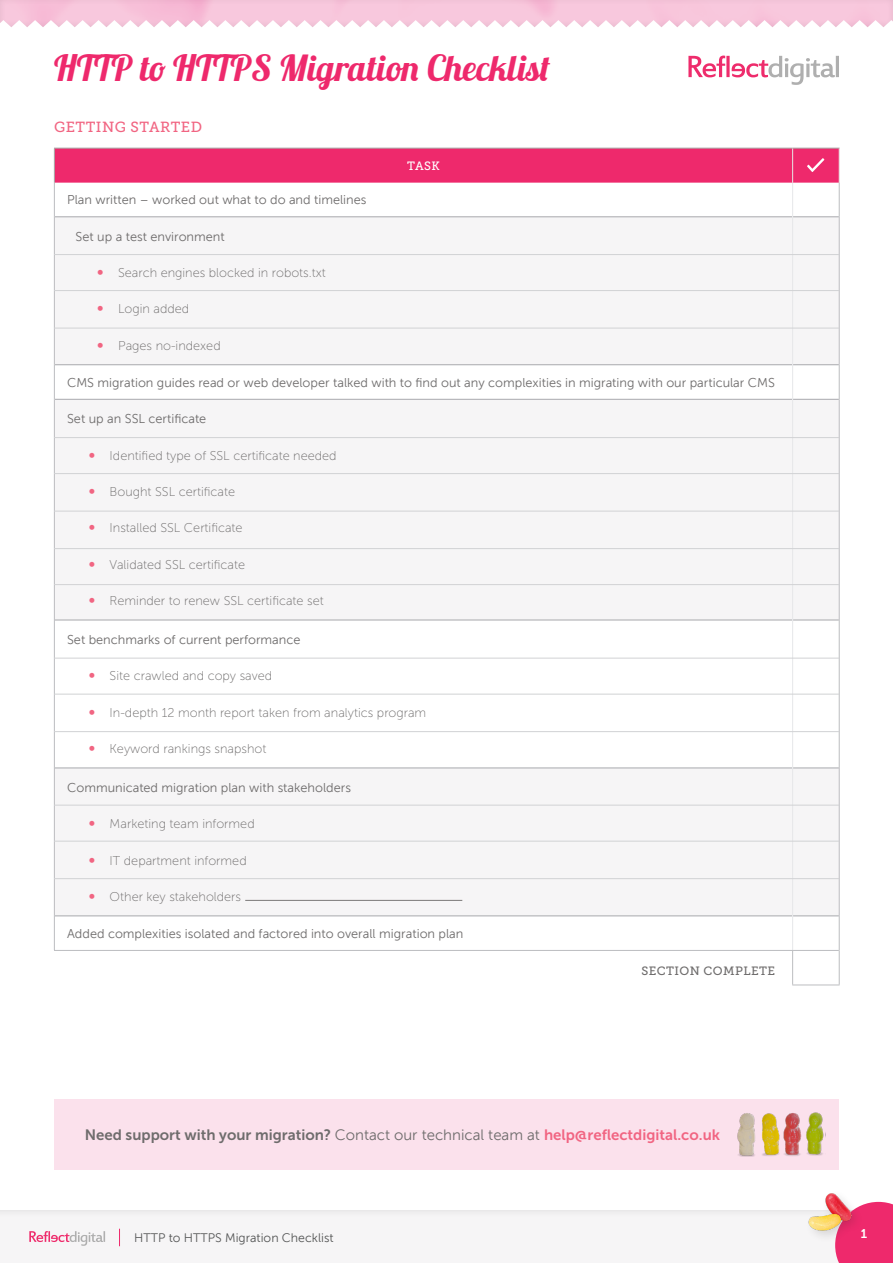
<style>
.page{position:relative;width:893px;height:1263px;background:#fff}
.page>*{position:absolute;margin:0;border:0;box-sizing:border-box;transform-origin:0 0}
.H1_Main_Title{font:36px "Lobster 1.3";color:#ee296c}
.Body_Text{font:15px "Museo Sans 700";color:#6e6c6c}
.Sub_Title{font:14.7px "Museo Slab 500";letter-spacing:.035em;color:#f16582}
.t1{font:12.75px "Museo Sans 100";color:#6e6c6c}
.Body_Text-2{font:12.75px "Museo Sans 300";color:#6e6c6c}
.t2{font:12.6px "Museo Slab 700";color:#fff}
.t3{font:12.3px "Museo Sans 300";color:#545555}
.Sub_Title_White_Cent{font:12px "Museo Slab 500";letter-spacing:.035em;color:#6e6c6c}
.Sub_Title_White_Cent-2{font:12px "Museo Slab 500";color:#fff}
.s1{font-family:"Museo Sans 300"}
.s2{color:#f16582}
</style>
<div class="page">
<div style="left:0;top:1208px;width:893px;height:55px;background:#f6f5f6"></div>
<div style="left:835px;top:1202px;width:58px;height:61px;background:#ee296c"></div>
<svg style="left:29px;top:1231px;width:76px;height:15px"></svg>
<svg style="left:119px;top:1229px;width:1px;height:17px"></svg>
<div style="left:0;top:0;width:893px;height:30px;background:#231f20;opacity:.12"></div>
<div style="left:821px;top:1189px;width:43px;height:44px;background:#ee296c"></div>
<img style="left:821px;top:1189px;width:48px;height:43px">
<div style="left:805px;top:1209px;width:48px;height:34px;background:#231f20;opacity:.15"></div>
<img style="left:801px;top:1210px;width:51px;height:32px">
<svg style="left:0;top:20px;width:893px;height:10px"></svg>
<svg style="left:688px;top:56px;width:151px;height:29px"></svg>
<svg style="left:55px;top:218px;width:784px;height:698px;fill:#f6f5f6"></svg>
<hr style="left:839px;top:148px;width:1px;height:35px;background:#e7e4e4">
<hr style="left:55px;top:217px;width:737px;height:1px;background:#a8a9ad">
<hr style="left:793px;top:217px;width:46px;height:1px;background:#a8a9ad">
<hr style="left:55px;top:364px;width:737px;height:1px;background:#a8a9ad">
<hr style="left:793px;top:364px;width:46px;height:1px;background:#a8a9ad">
<hr style="left:55px;top:399px;width:737px;height:1px;background:#a8a9ad">
<hr style="left:793px;top:399px;width:46px;height:1px;background:#a8a9ad">
<hr style="left:55px;top:620px;width:737px;height:1px;background:#a8a9ad">
<hr style="left:793px;top:620px;width:46px;height:1px;background:#a8a9ad">
<hr style="left:55px;top:768px;width:737px;height:1px;background:#a8a9ad">
<hr style="left:793px;top:768px;width:46px;height:1px;background:#a8a9ad">
<hr style="left:55px;top:916px;width:737px;height:1px;background:#a8a9ad">
<hr style="left:793px;top:916px;width:46px;height:1px;background:#a8a9ad">
<hr style="left:792px;top:183px;width:1px;height:34px;background:#e6e7e9">
<hr style="left:792px;top:217px;width:1px;height:148px;background:#e6e7e9">
<hr style="left:792px;top:365px;width:1px;height:34px;background:#e6e7e9">
<hr style="left:792px;top:399px;width:1px;height:221px;background:#e6e7e9">
<hr style="left:792px;top:620px;width:1px;height:148px;background:#e6e7e9">
<hr style="left:792px;top:768px;width:1px;height:148px;background:#e6e7e9">
<hr style="left:792px;top:916px;width:1px;height:34px;background:#e6e7e9">
<hr style="left:54px;top:183px;width:1px;height:34px;background:#bcbdc0">
<hr style="left:839px;top:183px;width:1px;height:34px;background:#bcbdc0">
<hr style="left:54px;top:217px;width:1px;height:148px;background:#bcbdc0">
<hr style="left:839px;top:217px;width:1px;height:148px;background:#bcbdc0">
<hr style="left:54px;top:365px;width:1px;height:34px;background:#bcbdc0">
<hr style="left:839px;top:365px;width:1px;height:34px;background:#bcbdc0">
<hr style="left:54px;top:399px;width:1px;height:221px;background:#bcbdc0">
<hr style="left:839px;top:399px;width:1px;height:221px;background:#bcbdc0">
<hr style="left:54px;top:620px;width:1px;height:148px;background:#bcbdc0">
<hr style="left:839px;top:620px;width:1px;height:148px;background:#bcbdc0">
<hr style="left:54px;top:768px;width:1px;height:148px;background:#bcbdc0">
<hr style="left:839px;top:768px;width:1px;height:148px;background:#bcbdc0">
<hr style="left:54px;top:916px;width:1px;height:34px;background:#bcbdc0">
<hr style="left:839px;top:916px;width:1px;height:34px;background:#bcbdc0">
<hr style="left:54px;top:950px;width:739px;height:1px;background:#bcbdc0">
<hr style="left:792px;top:951px;width:1px;height:33px;background:#bcbdc0">
<hr style="left:839px;top:950px;width:1px;height:34px;background:#bcbdc0">
<hr style="left:792px;top:984px;width:48px;height:1px;background:#bcbdc0">
<hr style="left:793px;top:950px;width:46px;height:1px;background:#bcbdc0">
<div style="left:54px;top:148px;width:785px;height:35px;background:#ee296c"></div>
<hr style="left:245px;top:900px;width:217px;height:1px;background:#7b7979">
<hr style="left:54px;top:254px;width:785px;height:1px;background:#d1d2d4">
<hr style="left:54px;top:290px;width:785px;height:1px;background:#d1d2d4">
<hr style="left:54px;top:328px;width:785px;height:1px;background:#d1d2d4">
<hr style="left:54px;top:437px;width:785px;height:1px;background:#d1d2d4">
<hr style="left:54px;top:473px;width:785px;height:1px;background:#d1d2d4">
<hr style="left:54px;top:511px;width:785px;height:1px;background:#d1d2d4">
<hr style="left:54px;top:548px;width:785px;height:1px;background:#d1d2d4">
<hr style="left:54px;top:584px;width:785px;height:1px;background:#d1d2d4">
<hr style="left:54px;top:658px;width:785px;height:1px;background:#d1d2d4">
<hr style="left:54px;top:694px;width:785px;height:1px;background:#d1d2d4">
<hr style="left:54px;top:731px;width:785px;height:1px;background:#d1d2d4">
<hr style="left:54px;top:805px;width:785px;height:1px;background:#d1d2d4">
<hr style="left:54px;top:841px;width:785px;height:1px;background:#d1d2d4">
<hr style="left:54px;top:878px;width:785px;height:1px;background:#d1d2d4">
<div style="left:55px;top:1099px;width:784px;height:71px;background:#fbe1ec"></div>
<img style="left:737px;top:1112px;width:87px;height:45px">
<svg style="left:98px;top:270px;width:5px;height:5px"></svg>
<svg style="left:98px;top:306px;width:5px;height:5px"></svg>
<svg style="left:98px;top:343px;width:5px;height:5px"></svg>
<svg style="left:89px;top:452px;width:5px;height:5px"></svg>
<svg style="left:89px;top:489px;width:5px;height:5px"></svg>
<svg style="left:89px;top:525px;width:5px;height:5px"></svg>
<svg style="left:89px;top:562px;width:5px;height:5px"></svg>
<svg style="left:89px;top:598px;width:5px;height:5px"></svg>
<svg style="left:89px;top:673px;width:5px;height:5px"></svg>
<svg style="left:89px;top:709px;width:5px;height:5px"></svg>
<svg style="left:89px;top:746px;width:5px;height:5px"></svg>
<svg style="left:89px;top:821px;width:5px;height:5px"></svg>
<svg style="left:89px;top:857px;width:5px;height:5px"></svg>
<svg style="left:89px;top:894px;width:5px;height:5px"></svg>
<p class="H1_Main_Title" style="left:54px;top:45px;width:498px">HTTP to HTTPS Migration Checklist</p>
<p class="Sub_Title" style="left:54px;top:118px;width:150px">GETTING STARTED</p>
<p class="Sub_Title_White_Cent-2" style="left:407px;top:159px;width:34px">TASK</p>
<p class="Body_Text-2" style="left:67px;top:193px;width:301px">Plan written – worked out what to do and timelines</p>
<p class="Body_Text-2" style="left:76px;top:229px;width:151px">Set up a test environment</p>
<p class="t1" style="left:118px;top:266px;width:209px">Search engines blocked in robots.txt</p>
<p class="t1" style="left:118px;top:302px;width:73px">Login added</p>
<p class="t1" style="left:118px;top:339px;width:104px">Pages no-indexed</p>
<p class="Body_Text-2" style="left:67px;top:375px;width:709px">CMS migration guides read or web developer talked with to find out any complexities in migrating with our particular CMS</p>
<p class="Body_Text-2" style="left:67px;top:412px;width:141px">Set up an SSL certificate</p>
<p class="t1" style="left:110px;top:448px;width:229px">Identified type of SSL certificate needed</p>
<p class="t1" style="left:110px;top:485px;width:127px">Bought SSL certificate</p>
<p class="t1" style="left:110px;top:521px;width:135px">Installed SSL Certificate</p>
<p class="t1" style="left:110px;top:558px;width:137px">Validated SSL certificate</p>
<p class="t1" style="left:110px;top:594px;width:216px">Reminder to renew SSL certificate set</p>
<p class="Body_Text-2" style="left:67px;top:633px;width:235px">Set benchmarks of current performance</p>
<p class="t1" style="left:110px;top:669px;width:164px">Site crawled and copy saved</p>
<p class="t1" style="left:110px;top:705px;width:318px">In-depth 12 month report taken from analytics program</p>
<p class="t1" style="left:110px;top:742px;width:158px">Keyword rankings snapshot</p>
<p class="Body_Text-2" style="left:67px;top:781px;width:285px">Communicated migration plan with stakeholders</p>
<p class="t1" style="left:110px;top:817px;width:147px">Marketing team informed</p>
<p class="t1" style="left:110px;top:853px;width:139px">IT department informed</p>
<p class="t1" style="left:110px;top:890px;width:133px">Other key stakeholders</p>
<p class="Body_Text-2" style="left:67px;top:926px;width:398px">Added complexities isolated and factored into overall migration plan</p>
<p class="Sub_Title_White_Cent" style="left:641px;top:964px;width:135px">SECTION COMPLETE</p>
<p class="Body_Text" style="left:85px;top:1126px;width:637px">Need support with your migration? <span class="s1">Contact our technical team at</span> <span class="s2">help@reflectdigital.co.uk</span></p>
<p class="t3" style="left:134px;top:1231px;width:201px">HTTP to HTTPS Migration Checklist</p>
<p class="t2" style="left:861px;top:1226px;width:8px">1</p>
</div>
